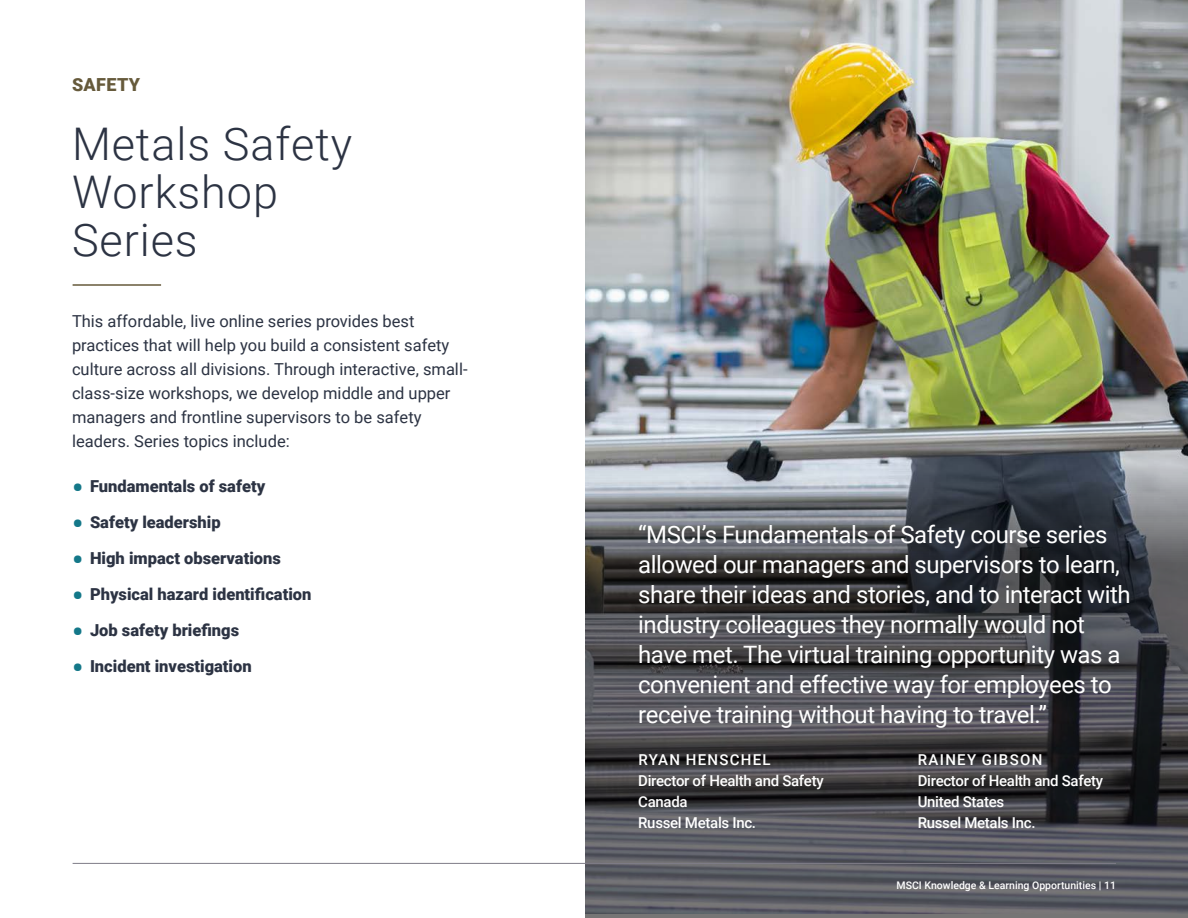
<style>
.page{position:relative;width:1188px;height:918px;background:#fff}
.page>*{position:absolute;margin:0;border:0;box-sizing:border-box;transform-origin:0 0}
.H1_-_NRS{font:300 45px/48px "Roboto";letter-spacing:.02em;color:#2c3343}
.quote{font:24px/30px "Roboto";letter-spacing:-.02em;color:#fff}
.H1_-_NRS-2{font:900 18px "Roboto";letter-spacing:.02em;color:#665a3b}
.body{font:16.5px/24px "Roboto";color:#2c3343}
.t1{font:900 16.5px "Roboto";color:#2c3343}
.quote-title{font:500 15px/21px "Roboto";letter-spacing:-.02em;color:#fff}
.quote_author{font:500 15px "Roboto";letter-spacing:.085em;color:#fff}
.quote_author-2{font:500 15px "Roboto";letter-spacing:-.02em;color:#fff}
.t2{font:500 10.5px "Roboto";color:#fff}
.s1{font-size:30px;color:#147889}
</style>
<div class="page">
<img style="left:585px;top:0;width:603px;height:918px">
<hr style="left:73px;top:284px;width:88px;height:2px;background:#665a3b">
<hr style="left:73px;top:863px;width:1043px;height:1px;background:#7f7d88">
<p class="H1_-_NRS-2" style="left:72px;top:72px;width:70px">SAFETY</p>
<p class="H1_-_NRS" style="left:72px;top:118px;width:282px">Metals Safety<br>Workshop<br>Series</p>
<p class="body" style="left:72px;top:308px;width:397px">This affordable, live online series provides best practices that will help you build a consistent safety culture across all divisions. Through interactive, small&shy;class-size workshops, we develop middle and upper managers and frontline supervisors to be safety leaders. Series topics include:</p>
<p class="t1" style="left:72px;top:475px;width:195px"><span class="s1">•</span> Fundamentals of safety</p>
<p class="t1" style="left:72px;top:511px;width:150px"><span class="s1">•</span> Safety leadership</p>
<p class="t1" style="left:72px;top:547px;width:210px"><span class="s1">•</span> High impact observations</p>
<p class="t1" style="left:72px;top:583px;width:241px"><span class="s1">•</span> Physical hazard identification</p>
<p class="t1" style="left:72px;top:619px;width:169px"><span class="s1">•</span> Job safety briefings</p>
<p class="t1" style="left:72px;top:655px;width:181px"><span class="s1">•</span> Incident investigation</p>
<p class="quote" style="left:638px;top:519px;width:494px">“MSCI’s Fundamentals of Safety course series allowed our managers and supervisors to learn, share their ideas and stories, and to interact with industry colleagues they normally would not have met. The virtual training opportunity was a convenient and effective way for employees to receive training without having to travel.”</p>
<p class="quote_author" style="left:639px;top:749px;width:134px">RYAN HENSCHEL</p>
<p class="quote-title" style="left:638px;top:769px;width:187px">Director of Health and Safety<br>Canada</p>
<p class="quote_author-2" style="left:638px;top:812px;width:119px">Russel Metals Inc.</p>
<p class="quote_author" style="left:918px;top:749px;width:126px">RAINEY GIBSON</p>
<p class="quote-title" style="left:918px;top:769px;width:187px">Director of Health and Safety<br>United States</p>
<p class="quote-title" style="left:918px;top:811px;width:119px">Russel Metals Inc.</p>
<p class="t2" style="left:897px;top:878px;width:221px">MSCI Knowledge &amp; Learning Opportunities | 11</p>
</div>
